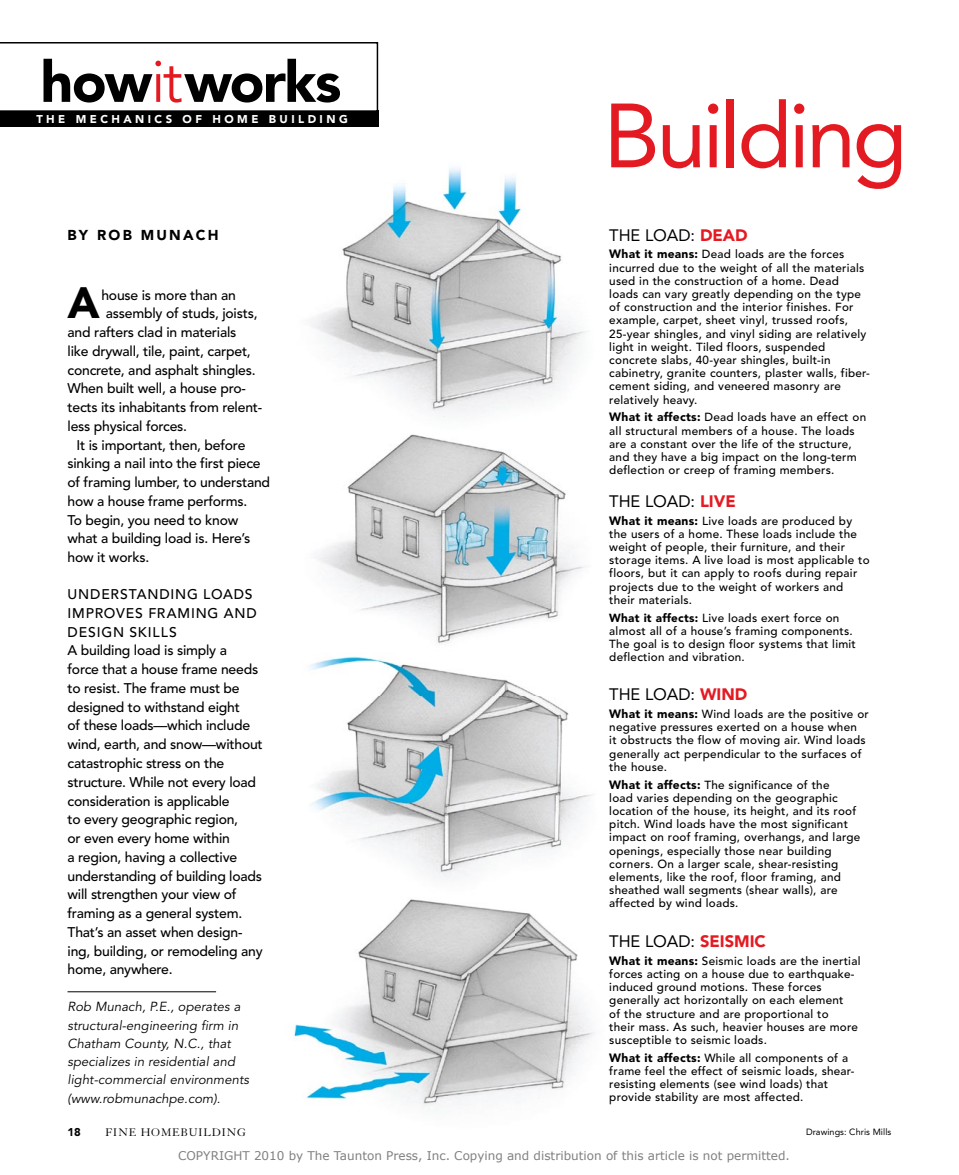
<style>
.page{position:relative;width:959px;height:1175px;background:#fff}
.page>*{position:absolute;margin:0;border:0;box-sizing:border-box;transform-origin:0 0}
.t1{font:90px "Avenir LT Std";letter-spacing:-.045em;color:#e41a22}
.t2{font:900 57px "Avenir LT Std";letter-spacing:-.03em;color:#000}
.t3{font:900 43.5px "Avenir LT Std";color:#000}
.t4{font:16.5px "Avenir LT Std";letter-spacing:-.005em;color:#000}
.t5{font:900 14.25px "Avenir LT Std";letter-spacing:.155em;color:#000}
.t6{font:500 13.95px/18.8px "Avenir LT Std";letter-spacing:-.015em;color:#000}
.t7{font:italic 13.05px/18.3px "Avenir LT Std";letter-spacing:.005em;color:#000}
.t8{font:12px "Verdana";color:#808080}
.t9{font:12px "Granjon LT Std";letter-spacing:.07em;color:#000}
.t10{font:500 11.7px/13.2px "Avenir LT Std";letter-spacing:.02em;color:#000}
.t11{font:900 11.25px "Avenir LT Std";letter-spacing:.305em;color:#fff}
.t12{font:900 11.25px "Avenir LT Std";color:#000}
.t13{font:9px "Avenir LT Std";letter-spacing:.005em;color:#000}
.s1{font-weight:400;font-size:59.25px;color:#e41a22}
.s2{font-weight:900;color:#e41a22}
.s3{font-weight:900;font-size:12px}
.s4{font-weight:900}
</style>
<div class="page">
<img style="left:312px;top:167px;width:260px;height:250px">
<img style="left:318px;top:434px;width:266px;height:210px">
<div style="left:0;top:110px;width:378px;height:16px;background:#000"></div>
<svg style="left:0;top:42px;width:378px;height:69px"></svg>
<img style="left:312px;top:695px;width:281px;height:183px">
<img style="left:308px;top:656px;width:228px;height:39px">
<img style="left:294px;top:912px;width:221px;height:195px">
<img style="left:515px;top:912px;width:80px;height:187px">
<img style="left:400px;top:899px;width:116px;height:13px">
<hr style="left:68px;top:991px;width:148px;height:1px;background:#000">
<h2 class="t2" style="left:40px;top:48px;width:302px">how<span class="s1">it</span>works</h2>
<p class="t11" style="left:36px;top:112px;width:313px">THE MECHANICS OF HOME BUILDING</p>
<p class="t5" style="left:68px;top:227px;width:153px">BY ROB MUNACH</p>
<h3 class="t3" style="left:68px;top:277px;width:34px">A</h3>
<p class="t6" style="left:101px;top:286px;width:136px">house is more than an</p>
<p class="t6" style="left:106px;top:304px;width:153px">assembly of studs, joists,</p>
<p class="t6" style="left:68px;top:323px;width:170px">and rafters clad in materials</p>
<p class="t6" style="left:68px;top:342px;width:185px">like drywall, tile, paint, carpet,</p>
<p class="t6" style="left:68px;top:361px;width:190px">concrete, and asphalt shingles.</p>
<p class="t6" style="left:68px;top:379px;width:180px">When built well, a house pro-</p>
<p class="t6" style="left:68px;top:398px;width:196px">tects its inhabitants from relent-</p>
<p class="t6" style="left:68px;top:417px;width:121px">less physical forces.</p>
<p class="t6" style="left:76px;top:436px;width:170px">It is important, then, before</p>
<p class="t6" style="left:68px;top:454px;width:195px">sinking a nail into the first piece</p>
<p class="t6" style="left:68px;top:473px;width:204px">of framing lumber, to understand</p>
<p class="t6" style="left:68px;top:492px;width:181px">how a house frame performs.</p>
<p class="t6" style="left:68px;top:511px;width:172px">To begin, you need to know</p>
<p class="t6" style="left:68px;top:529px;width:184px">what a building load is. Here’s</p>
<p class="t6" style="left:68px;top:548px;width:83px">how it works.</p>
<p class="t6" style="left:68px;top:585px;width:197px">UNDERSTANDING LOADS<br>IMPROVES FRAMING AND<br>DESIGN SKILLS<br>A building load is simply a<br>force that a house frame needs to resist. The frame must be designed to withstand eight<br>of these loads—which include wind, earth, and snow—without catastrophic stress on the structure. While not every load consideration is applicable<br>to every geographic region,<br>or even every home within<br>a region, having a collective understanding of building loads will strengthen your view of framing as a general system.<br>That’s an asset when design&shy;ing, building, or remodeling any home, anywhere.</p>
<p class="t7" style="left:68px;top:998px;width:183px">Rob Munach, P.E., operates a structural-engineering firm in<br>Chatham County, N.C., that specializes in residential and light-commercial environments (www.robmunachpe.com).</p>
<h1 class="t1" style="left:603px;top:84px;width:305px">Building</h1>
<h3 class="t4" style="left:609px;top:225px;width:140px">THE LOAD: <span class="s2">DEAD</span></h3>
<p class="t10" style="left:609px;top:248px;width:262px"><span class="s3">What it means:</span> Dead loads are the forces incurred due to the weight of all the materials used in the construction of a home. Dead loads can vary greatly depending on the type of construction and the interior finishes. For example, carpet, sheet vinyl, trussed roofs, 25-year shingles, and vinyl siding are relatively light in weight. Tiled floors, suspended concrete slabs, 40-year shingles, built-in cabinetry, granite counters, plaster walls, fiber&shy;cement siding, and veneered masonry are relatively heavy.</p>
<p class="t10" style="left:609px;top:411px;width:258px"><span class="s3">What it affects:</span> Dead loads have an effect on all structural members of a house. The loads are a constant over the life of the structure, and they have a big impact on the long-term deflection or creep of framing members.</p>
<h3 class="t4" style="left:609px;top:491px;width:128px">THE LOAD: <span class="s2">LIVE</span></h3>
<p class="t10" style="left:609px;top:514px;width:262px"><span class="s3">What it means:</span> Live loads are produced by the users of a home. These loads include the weight of people, their furniture, and their storage items. A live load is most applicable to floors, but it can apply to roofs during repair projects due to the weight of workers and their materials.</p>
<p class="t10" style="left:609px;top:611px;width:248px"><span class="s4">What it affects:</span> Live loads exert force on almost all of a house’s framing components.<br>The goal is to design floor systems that limit deflection and vibration.</p>
<h3 class="t4" style="left:609px;top:685px;width:139px">THE LOAD: <span class="s2">WIND</span></h3>
<p class="t10" style="left:609px;top:707px;width:261px"><span class="s3">What it means:</span> Wind loads are the positive or negative pressures exerted on a house when<br>it obstructs the flow of moving air. Wind loads generally act perpendicular to the surfaces of the house.</p>
<p class="t10" style="left:609px;top:778px;width:252px"><span class="s3">What it affects:</span> The significance of the<br>load varies depending on the geographic location of the house, its height, and its roof pitch. Wind loads have the most significant impact on roof framing, overhangs, and large openings, especially those near building corners. On a larger scale, shear-resisting elements, like the roof, floor framing, and sheathed wall segments (shear walls), are affected by wind loads.</p>
<h3 class="t4" style="left:609px;top:931px;width:158px">THE LOAD: <span class="s2">SEISMIC</span></h3>
<p class="t10" style="left:609px;top:954px;width:253px"><span class="s3">What it means:</span> Seismic loads are the inertial forces acting on a house due to earthquake&shy;induced ground motions. These forces generally act horizontally on each element<br>of the structure and are proportional to<br>their mass. As such, heavier houses are more susceptible to seismic loads.</p>
<p class="t10" style="left:609px;top:1051px;width:247px"><span class="s3">What it affects:</span> While all components of a frame feel the effect of seismic loads, shear&shy;resisting elements (see wind loads) that provide stability are most affected.</p>
<p class="t12" style="left:68px;top:1125px;width:15px">18</p>
<p class="t9" style="left:105px;top:1126px;width:142px">FINE HOMEBUILDING</p>
<p class="t13" style="left:806px;top:1126px;width:87px">Drawings: Chris Mills</p>
<p class="t8" style="left:178px;top:1147px;width:613px">COPYRIGHT 2010 by The Taunton Press, Inc. Copying and distribution of this article is not permitted.</p>
</div>
